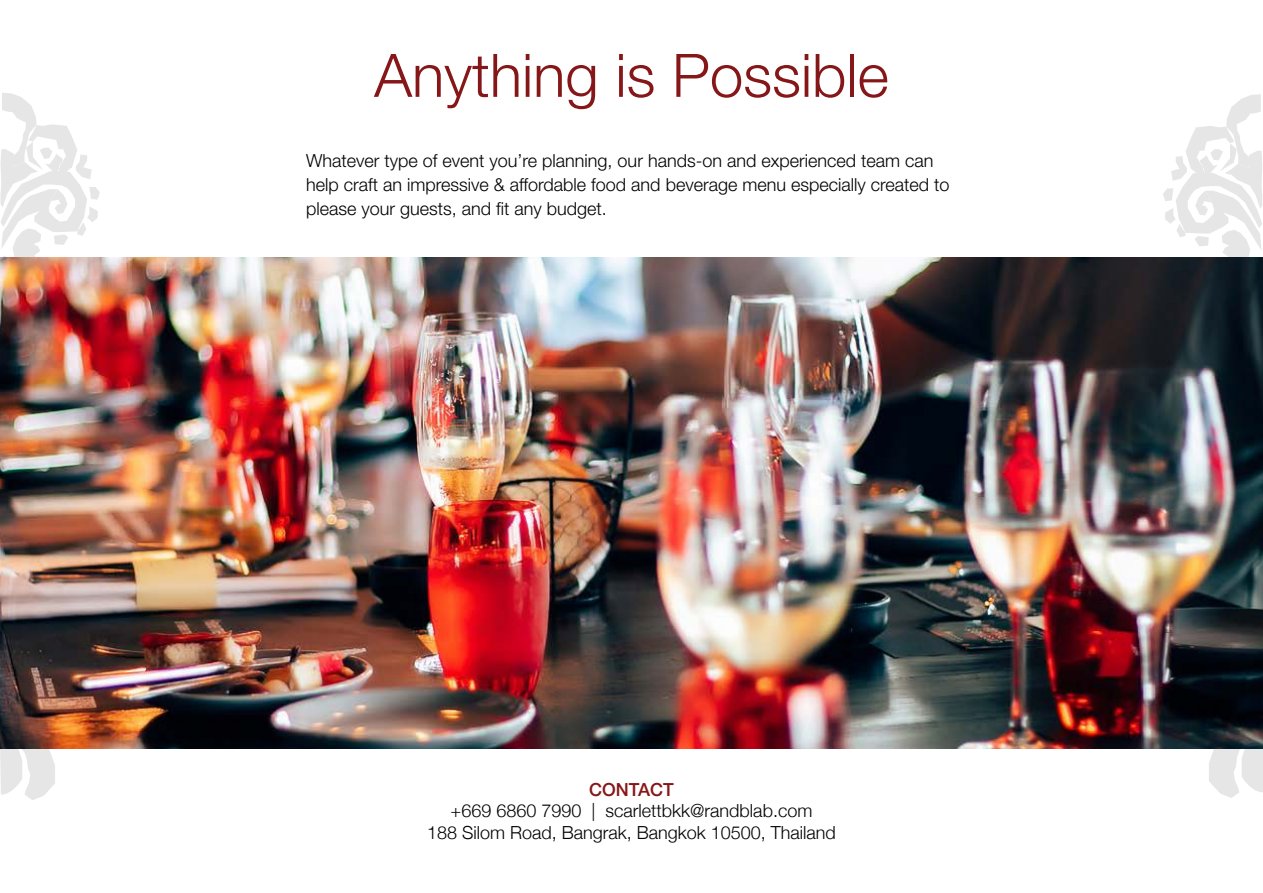
<style>
.page{position:relative;width:1263px;height:893px;background:#fff}
.page>*{position:absolute;margin:0;border:0;box-sizing:border-box;transform-origin:0 0}
.t1{font:300 60px "Helvetica Neue LT Std";color:#861719}
.t2{font:300 18px/24px "Helvetica Neue LT Std";color:#000}
.t3{font:300 18px/21.6px "Helvetica Neue";color:#000;text-align:center}
.t4{font:500 18px "Helvetica Neue";color:#861719}
</style>
<div class="page">
<svg style="left:1163px;top:94px;width:99px;height:157px"></svg>
<svg style="left:1109px;top:748px;width:154px;height:50px"></svg>
<svg style="left:3px;top:255px;width:32px;height:2px"></svg>
<svg style="left:0;top:93px;width:100px;height:156px"></svg>
<svg style="left:0;top:748px;width:164px;height:52px"></svg>
<img style="left:0;top:257px;width:1263px;height:491px">
<h1 class="t1" style="left:374px;top:39px;width:516px">Anything is Possible</h1>
<p class="t2" style="left:306px;top:148px;width:645px">Whatever type of event you’re planning, our hands-on and experienced team can help craft an impressive &amp; affordable food and beverage menu especially created to please your guests, and fit any budget.</p>
<p class="t4" style="left:589px;top:775px;width:86px">CONTACT</p>
<p class="t3" style="left:427px;top:799px;width:410px">+669 6860 7990 | scarlettbkk@randblab.com<br>188 Silom Road, Bangrak, Bangkok 10500, Thailand</p>
</div>
